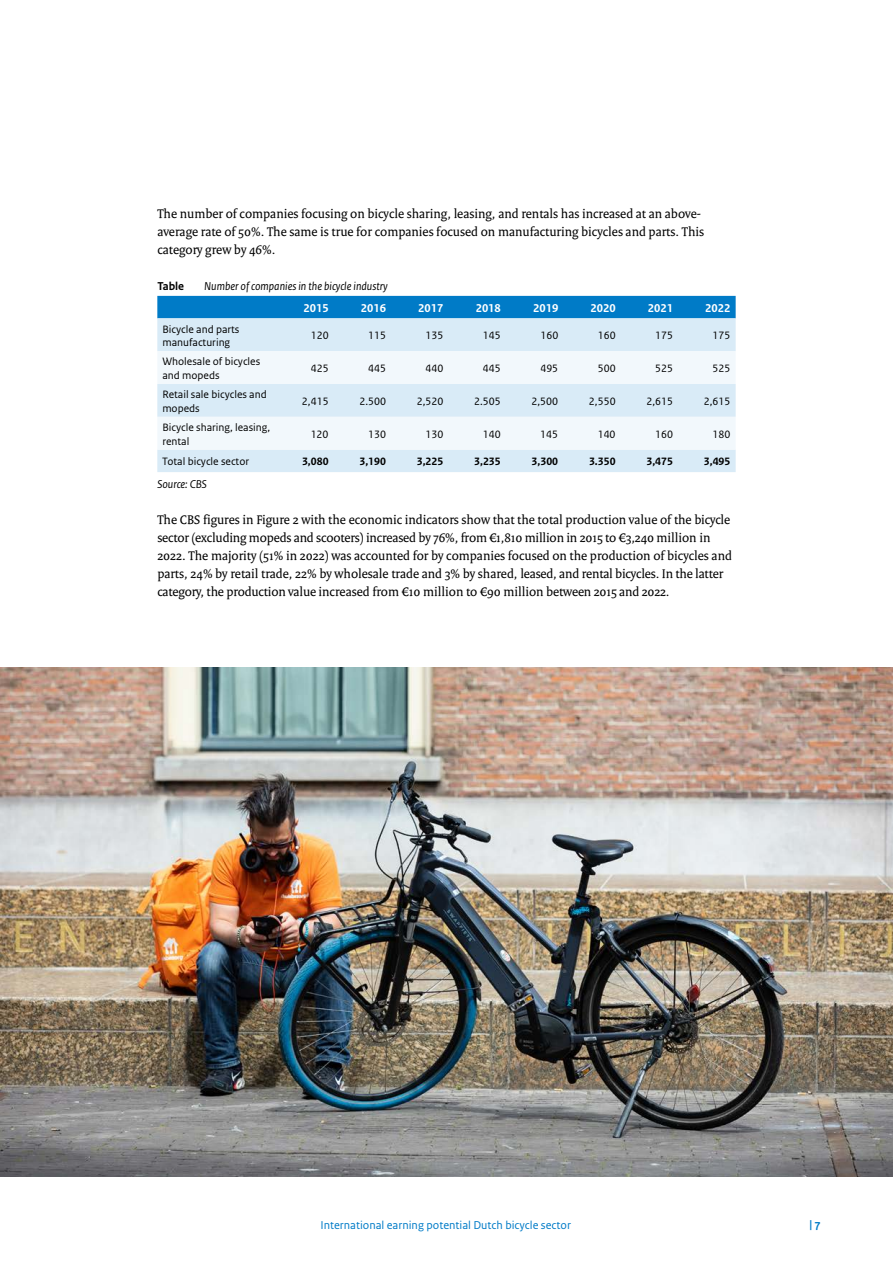
<style>
.page{position:relative;width:893px;height:1263px;background:#fff}
.page>*{position:absolute;margin:0;border:0;box-sizing:border-box;transform-origin:0 0}
.P_RO_Broodtekst{font:13.5px/18px "Rijksoverheid Serif";color:#000}
.t1{font:12px "Rijksoverheid Sans Text";color:#007bc7}
.Fotobijschrift{font:italic 12px "Rijksoverheid Sans Text";color:#000}
.RO_Tabel_Kop{font:700 12px "Rijksoverheid Sans Text";color:#fff}
.Fotobijschrift-2{font:700 12px "Rijksoverheid Sans Text";color:#000}
.t2{font:700 12px "Rijksoverheid Sans Text";color:#007bc7}
.RO_Tabel_Broodtekst{font:11.25px/13.5px "Rijksoverheid Sans Text Regular 2";color:#000}
.RO_Tabel_Broodtekst-2{font:700 11.25px "Rijksoverheid Sans Text";color:#000}
</style>
<div class="page">
<div style="left:157px;top:296px;width:579px;height:22px;background:#007bc7"></div>
<div style="left:157px;top:318px;width:579px;height:154px;background:#d9ebf7"></div>
<svg style="left:157px;top:351px;width:579px;height:99px;fill:#f2f8fc"></svg>
<img style="left:0;top:668px;width:893px;height:509px">
<p class="P_RO_Broodtekst" style="left:157px;top:204px;width:548px">The number of companies focusing on bicycle sharing, leasing, and rentals has increased at an above&shy;average rate of 50%. The same is true for companies focused on manufacturing bicycles and parts. This category grew by 46%.</p>
<p class="Fotobijschrift-2" style="left:157px;top:279px;width:28px">Table</p>
<p class="Fotobijschrift" style="left:204px;top:279px;width:185px">Number of companies in the bicycle industry</p>
<p class="RO_Tabel_Kop" style="left:303px;top:301px;width:27px">2015</p>
<p class="RO_Tabel_Kop" style="left:361px;top:301px;width:27px">2016</p>
<p class="RO_Tabel_Kop" style="left:418px;top:301px;width:27px">2017</p>
<p class="RO_Tabel_Kop" style="left:476px;top:301px;width:27px">2018</p>
<p class="RO_Tabel_Kop" style="left:533px;top:301px;width:27px">2019</p>
<p class="RO_Tabel_Kop" style="left:590px;top:301px;width:27px">2020</p>
<p class="RO_Tabel_Kop" style="left:648px;top:301px;width:27px">2021</p>
<p class="RO_Tabel_Kop" style="left:705px;top:301px;width:27px">2022</p>
<p class="RO_Tabel_Broodtekst" style="left:162px;top:322px;width:79px">Bicycle and parts manufacturing</p>
<p class="RO_Tabel_Broodtekst" style="left:311px;top:329px;width:19px">120</p>
<p class="RO_Tabel_Broodtekst" style="left:368px;top:329px;width:19px">115</p>
<p class="RO_Tabel_Broodtekst" style="left:426px;top:329px;width:19px">135</p>
<p class="RO_Tabel_Broodtekst" style="left:483px;top:329px;width:19px">145</p>
<p class="RO_Tabel_Broodtekst" style="left:540px;top:329px;width:19px">160</p>
<p class="RO_Tabel_Broodtekst" style="left:598px;top:329px;width:19px">160</p>
<p class="RO_Tabel_Broodtekst" style="left:655px;top:329px;width:19px">175</p>
<p class="RO_Tabel_Broodtekst" style="left:713px;top:329px;width:19px">175</p>
<p class="RO_Tabel_Broodtekst" style="left:162px;top:355px;width:99px">Wholesale of bicycles and mopeds</p>
<p class="RO_Tabel_Broodtekst" style="left:311px;top:362px;width:19px">425</p>
<p class="RO_Tabel_Broodtekst" style="left:368px;top:362px;width:19px">445</p>
<p class="RO_Tabel_Broodtekst" style="left:426px;top:362px;width:19px">440</p>
<p class="RO_Tabel_Broodtekst" style="left:483px;top:362px;width:19px">445</p>
<p class="RO_Tabel_Broodtekst" style="left:540px;top:362px;width:19px">495</p>
<p class="RO_Tabel_Broodtekst" style="left:598px;top:362px;width:19px">500</p>
<p class="RO_Tabel_Broodtekst" style="left:655px;top:362px;width:19px">525</p>
<p class="RO_Tabel_Broodtekst" style="left:713px;top:362px;width:19px">525</p>
<p class="RO_Tabel_Broodtekst" style="left:162px;top:388px;width:106px">Retail sale bicycles and mopeds</p>
<p class="RO_Tabel_Broodtekst" style="left:302px;top:395px;width:28px">2,415</p>
<p class="RO_Tabel_Broodtekst" style="left:359px;top:395px;width:28px">2.500</p>
<p class="RO_Tabel_Broodtekst" style="left:417px;top:395px;width:28px">2,520</p>
<p class="RO_Tabel_Broodtekst" style="left:474px;top:395px;width:28px">2.505</p>
<p class="RO_Tabel_Broodtekst" style="left:532px;top:395px;width:28px">2,500</p>
<p class="RO_Tabel_Broodtekst" style="left:589px;top:395px;width:28px">2,550</p>
<p class="RO_Tabel_Broodtekst" style="left:646px;top:395px;width:28px">2,615</p>
<p class="RO_Tabel_Broodtekst" style="left:704px;top:395px;width:28px">2,615</p>
<p class="RO_Tabel_Broodtekst" style="left:162px;top:421px;width:109px">Bicycle sharing, leasing, rental</p>
<p class="RO_Tabel_Broodtekst" style="left:311px;top:427px;width:19px">120</p>
<p class="RO_Tabel_Broodtekst" style="left:368px;top:427px;width:19px">130</p>
<p class="RO_Tabel_Broodtekst" style="left:425px;top:427px;width:19px">130</p>
<p class="RO_Tabel_Broodtekst" style="left:483px;top:427px;width:19px">140</p>
<p class="RO_Tabel_Broodtekst" style="left:540px;top:427px;width:19px">145</p>
<p class="RO_Tabel_Broodtekst" style="left:598px;top:427px;width:19px">140</p>
<p class="RO_Tabel_Broodtekst" style="left:655px;top:427px;width:19px">160</p>
<p class="RO_Tabel_Broodtekst" style="left:712px;top:427px;width:19px">180</p>
<p class="RO_Tabel_Broodtekst" style="left:162px;top:455px;width:88px">Total bicycle sector</p>
<p class="RO_Tabel_Broodtekst-2" style="left:302px;top:455px;width:28px">3,080</p>
<p class="RO_Tabel_Broodtekst-2" style="left:359px;top:455px;width:28px">3,190</p>
<p class="RO_Tabel_Broodtekst-2" style="left:417px;top:455px;width:28px">3,225</p>
<p class="RO_Tabel_Broodtekst-2" style="left:474px;top:455px;width:28px">3,235</p>
<p class="RO_Tabel_Broodtekst-2" style="left:532px;top:455px;width:28px">3,300</p>
<p class="RO_Tabel_Broodtekst-2" style="left:589px;top:455px;width:28px">3.350</p>
<p class="RO_Tabel_Broodtekst-2" style="left:646px;top:455px;width:28px">3,475</p>
<p class="RO_Tabel_Broodtekst-2" style="left:704px;top:455px;width:28px">3,495</p>
<p class="Fotobijschrift" style="left:157px;top:477px;width:51px">Source: CBS</p>
<p class="P_RO_Broodtekst" style="left:157px;top:510px;width:576px">The CBS figures in Figure 2 with the economic indicators show that the total production value of the bicycle sector (excluding mopeds and scooters) increased by 76%, from €1,810 million in 2015 to €3,240 million in 2022. The majority (51% in 2022) was accounted for by companies focused on the production of bicycles and parts, 24% by retail trade, 22% by wholesale trade and 3% by shared, leased, and rental bicycles. In the latter category, the production value increased from €10 million to €90 million between 2015 and 2022.</p>
<p class="t1" style="left:320px;top:1218px;width:252px">International earning potential Dutch bicycle sector</p>
<p class="t2" style="left:810px;top:1217px;width:12px">| 7</p>
</div>
